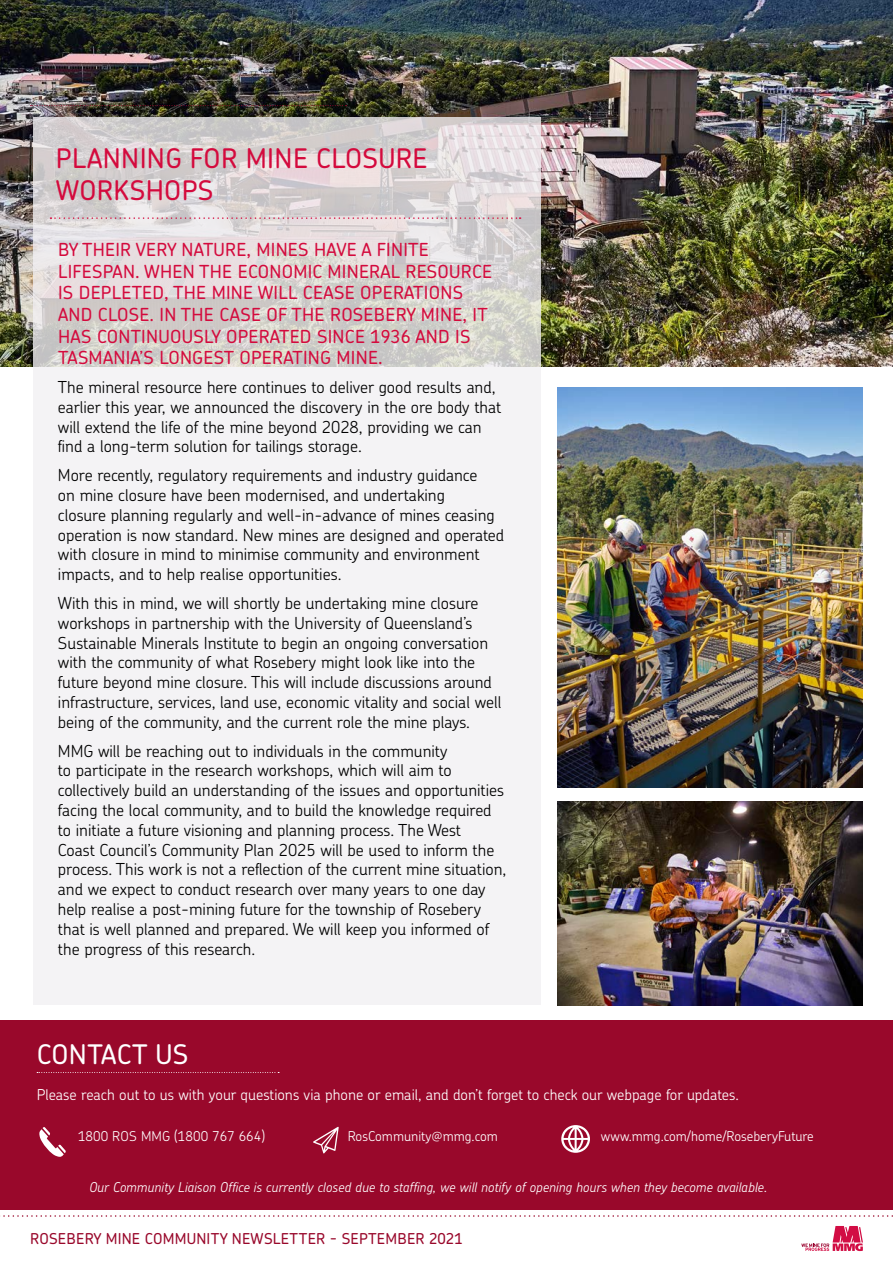
<style>
.page{position:relative;width:893px;height:1263px;background:#fff}
.page>*{position:absolute;margin:0;border:0;box-sizing:border-box;transform-origin:0 0}
.t1{font:500 27px/32.4px "Chevin Pro";letter-spacing:.015em;color:#d40a3d}
.t2{font:500 27px "Chevin Pro";letter-spacing:.015em;color:#fff}
.t3{font:500 18px/21.6px "Chevin Pro";letter-spacing:.015em;color:#d40a3d}
.t4{font:300 16.5px/19.8px "Chevin Pro";color:#000}
.t5{font:300 15px "Chevin Pro";color:#fff}
.t6{font:500 15px "Chevin Pro";letter-spacing:.015em;color:#99082b}
.t7{font:italic 300 13.5px "Chevin Pro";color:#fff}
.t8{font:300 13.5px "Chevin Pro";color:#fff}
</style>
<div class="page">
<img style="left:0;top:0;width:893px;height:367px">
<svg style="left:33px;top:117px;width:507px;height:888px;fill:#f4f3f5"></svg>
<svg style="left:30px;top:105px;width:317px;height:1px"></svg>
<div style="left:0;top:1020px;width:893px;height:189px;background:#99082b"></div>
<svg style="left:39px;top:1127px;width:27px;height:30px"></svg>
<svg style="left:313px;top:1127px;width:26px;height:26px"></svg>
<svg style="left:37px;top:1072px;width:242px;height:1px"></svg>
<svg style="left:50px;top:217px;width:471px;height:2px"></svg>
<svg style="left:561px;top:1125px;width:29px;height:28px"></svg>
<img style="left:558px;top:802px;width:305px;height:203px">
<img style="left:558px;top:387px;width:305px;height:401px">
<svg style="left:0;top:1215px;width:893px;height:2px"></svg>
<svg style="left:801px;top:1226px;width:62px;height:25px"></svg>
<p class="t1" style="left:56px;top:141px;width:373px">PLANNING FOR MINE CLOSURE<br>WORKSHOPS</p>
<p class="t3" style="left:58px;top:238px;width:436px">BY THEIR VERY NATURE, MINES HAVE A FINITE LIFESPAN. WHEN THE ECONOMIC MINERAL RESOURCE IS DEPLETED, THE MINE WILL CEASE OPERATIONS AND CLOSE. IN THE CASE OF THE ROSEBERY MINE, IT HAS CONTINUOUSLY OPERATED SINCE 1936 AND IS TASMANIA’S LONGEST OPERATING MINE.</p>
<p class="t4" style="left:58px;top:376px;width:445px">The mineral resource here continues to deliver good results and, earlier this year, we announced the discovery in the ore body that will extend the life of the mine beyond 2028, providing we can find a long-term solution for tailings storage.</p>
<p class="t4" style="left:58px;top:465px;width:448px">More recently, regulatory requirements and industry guidance<br>on mine closure have been modernised, and undertaking<br>closure planning regularly and well-in-advance of mines ceasing operation is now standard. New mines are designed and operated with closure in mind to minimise community and environment impacts, and to help realise opportunities.</p>
<p class="t4" style="left:58px;top:592px;width:445px">With this in mind, we will shortly be undertaking mine closure workshops in partnership with the University of Queensland’s Sustainable Minerals Institute to begin an ongoing conversation with the community of what Rosebery might look like into the future beyond mine closure. This will include discussions around infrastructure, services, land use, economic vitality and social well being of the community, and the current role the mine plays.</p>
<p class="t4" style="left:58px;top:740px;width:450px">MMG will be reaching out to individuals in the community<br>to participate in the research workshops, which will aim to collectively build an understanding of the issues and opportunities facing the local community, and to build the knowledge required to initiate a future visioning and planning process. The West<br>Coast Council’s Community Plan 2025 will be used to inform the process. This work is not a reflection of the current mine situation, and we expect to conduct research over many years to one day help realise a post-mining future for the township of Rosebery that is well planned and prepared. We will keep you informed of the progress of this research.</p>
<p class="t2" style="left:37px;top:1036px;width:153px">CONTACT US</p>
<p class="t5" style="left:37px;top:1085px;width:704px">Please reach out to us with your questions via phone or email, and don’t forget to check our webpage for updates.</p>
<p class="t8" style="left:78px;top:1127px;width:188px">1800 ROS MMG (1800 767 664)</p>
<p class="t8" style="left:348px;top:1127px;width:151px">RosCommunity@mmg.com</p>
<p class="t8" style="left:601px;top:1127px;width:214px">www.mmg.com/home/RoseberyFuture</p>
<p class="t7" style="left:89px;top:1177px;width:680px">Our Community Liaison Office is currently closed due to staffing, we will notify of opening hours when they become available.</p>
<p class="t6" style="left:30px;top:1229px;width:434px">ROSEBERY MINE COMMUNITY NEWSLETTER - SEPTEMBER 2021</p>
</div>
